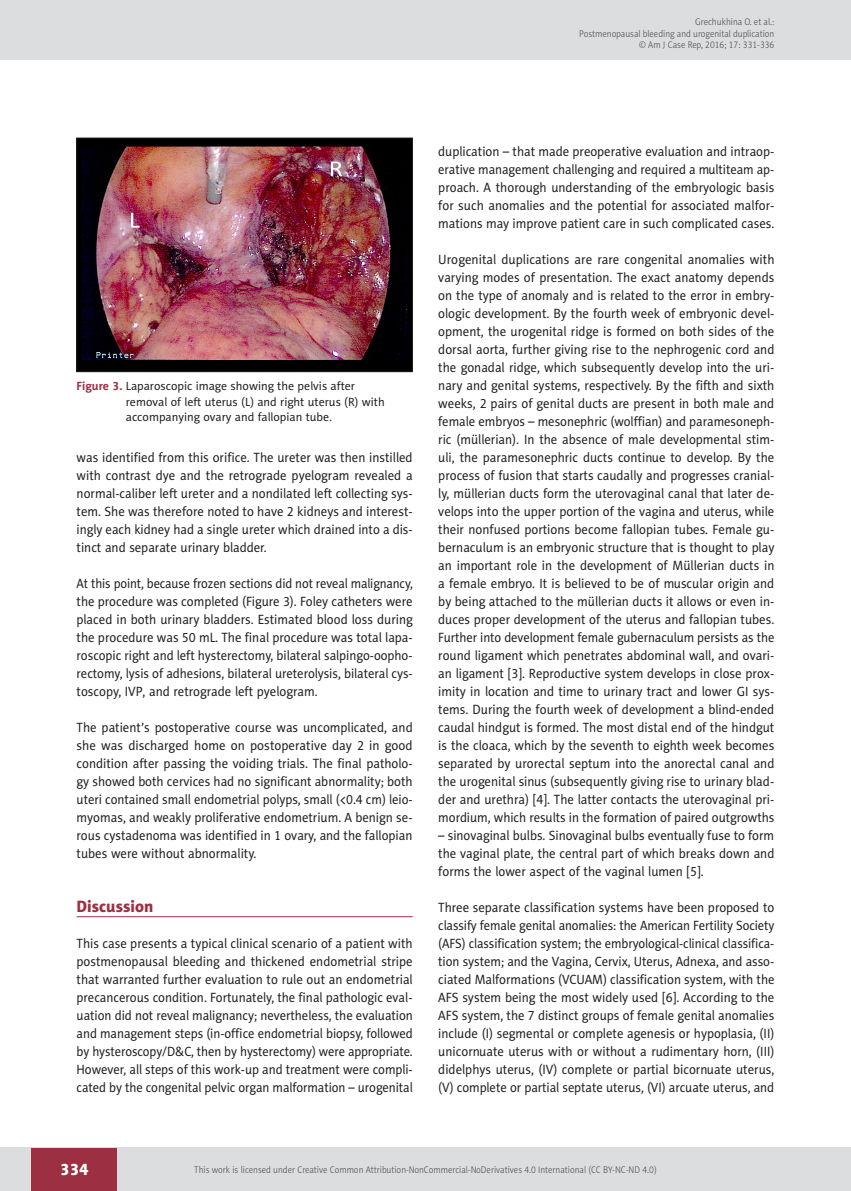
<style>
.page{position:relative;width:851px;height:1191px;background:#fff}
.page>*{position:absolute;margin:0;border:0;box-sizing:border-box;transform-origin:0 0}
.AJCR_Headline_1{font:16.5px "Naomi Sans EFN Heavy";color:#9d2f42}
.t1{font:16.5px "Naomi Sans EFN Heavy";color:#fff}
.AJCR_Body{font:13.5px/18px "Naomi Sans EFN";color:#231f20;text-align:justify;scale:.95 1}
.AJCR_Body-2{font:13.5px/18px "Naomi Sans EFN";color:#231f20;text-align:justify;scale:.96 1}
.AJCR_Body-3{font:13.5px/18px "Naomi Sans EFN";color:#231f20;text-align:justify;scale:.93 1}
.AJCR_Rycina_tytul{font:12px/15.8px "Naomi Sans EFN";color:#231f20}
.t2{font:9.75px/11.2px "Naomi Sans EFN Light";color:#57585a;text-align:right;scale:.9 1}
.s1{font-weight:700;color:#9d2f42}
</style>
<div class="page">
<hr style="left:77px;top:916px;width:335px;height:1px;background:#9d2f42">
<img style="left:79px;top:140px;width:331px;height:230px">
<div style="left:77px;top:138px;width:335px;height:234px;border:1px solid #231f20"></div>
<div style="left:0;top:1148px;width:850px;height:43px;background:#dcdddf"></div>
<div style="left:32px;top:1147px;width:85px;height:43px;background:#9d2f42"></div>
<div style="left:0;top:0;width:850px;height:60px;background:#dcdddf"></div>
<hr style="left:850px;top:0;width:1px;height:60px;background:#dcdddf">
<p class="t2" style="left:579px;top:16px;width:218px">Grechukhina O. et al.:<br>Postmenopausal bleeding and urogenital duplication © Am J Case Rep, 2016; 17: 331-336</p>
<p class="AJCR_Rycina_tytul" style="left:126px;top:378px;width:260px;text-indent:-49px"><span class="s1">Figure 3.</span> Laparoscopic image showing the pelvis after removal of left uterus (L) and right uterus (R) with accompanying ovary and fallopian tube.</p>
<p class="AJCR_Body" style="left:77px;top:448px;width:355px">was identified from this orifice. The ureter was then instilled with contrast dye and the retrograde pyelogram revealed a normal-caliber left ureter and a nondilated left collecting sys&shy;tem. She was therefore noted to have 2 kidneys and interest&shy;ingly each kidney had a single ureter which drained into a dis&shy;tinct and separate urinary bladder.</p>
<p class="AJCR_Body-3" style="left:77px;top:574px;width:363px">At this point, because frozen sections did not reveal malignancy, the procedure was completed (Figure 3). Foley catheters were placed in both urinary bladders. Estimated blood loss during the procedure was 50 mL. The final procedure was total lapa&shy;roscopic right and left hysterectomy, bilateral salpingo-oopho&shy;rectomy, lysis of adhesions, bilateral ureterolysis, bilateral cys&shy;toscopy, IVP, and retrograde left pyelogram.</p>
<p class="AJCR_Body" style="left:77px;top:718px;width:355px">The patient’s postoperative course was uncomplicated, and she was discharged home on postoperative day 2 in good condition after passing the voiding trials. The final patholo&shy;gy showed both cervices had no significant abnormality; both uteri contained small endometrial polyps, small (&lt;0.4 cm) leio&shy;myomas, and weakly proliferative endometrium. A benign se&shy;rous cystadenoma was identified in 1 ovary, and the fallopian tubes were without abnormality.</p>
<p class="AJCR_Headline_1" style="left:77px;top:896px;width:78px">Discussion</p>
<p class="AJCR_Body" style="left:77px;top:934px;width:355px">This case presents a typical clinical scenario of a patient with postmenopausal bleeding and thickened endometrial stripe that warranted further evaluation to rule out an endometrial precancerous condition. Fortunately, the final pathologic eval&shy;uation did not reveal malignancy; nevertheless, the evaluation and management steps (in-office endometrial biopsy, followed by hysteroscopy/D&amp;C, then by hysterectomy) were appropriate.<br>However, all steps of this work-up and treatment were compli&shy;cated by the congenital pelvic organ malformation – urogenital</p>
<p class="AJCR_Body" style="left:438px;top:142px;width:355px">duplication – that made preoperative evaluation and intraop&shy;erative management challenging and required a multiteam ap&shy;proach. A thorough understanding of the embryologic basis for such anomalies and the potential for associated malfor&shy;mations may improve patient care in such complicated cases.</p>
<p class="AJCR_Body-2" style="left:438px;top:250px;width:352px">Urogenital duplications are rare congenital anomalies with varying modes of presentation. The exact anatomy depends on the type of anomaly and is related to the error in embry&shy;ologic development. By the fourth week of embryonic devel&shy;opment, the urogenital ridge is formed on both sides of the dorsal aorta, further giving rise to the nephrogenic cord and the gonadal ridge, which subsequently develop into the uri&shy;nary and genital systems, respectively. By the fifth and sixth weeks, 2 pairs of genital ducts are present in both male and female embryos – mesonephric (wolffian) and paramesoneph&shy;ric (müllerian). In the absence of male developmental stim&shy;uli, the paramesonephric ducts continue to develop. By the process of fusion that starts caudally and progresses cranial&shy;ly, müllerian ducts form the uterovaginal canal that later de&shy;velops into the upper portion of the vagina and uterus, while their nonfused portions become fallopian tubes. Female gu&shy;bernaculum is an embryonic structure that is thought to play an important role in the development of Müllerian ducts in a female embryo. It is believed to be of muscular origin and by being attached to the müllerian ducts it allows or even in&shy;duces proper development of the uterus and fallopian tubes.<br>Further into development female gubernaculum persists as the round ligament which penetrates abdominal wall, and ovari&shy;an ligament [3]. Reproductive system develops in close prox&shy;imity in location and time to urinary tract and lower GI sys&shy;tems. During the fourth week of development a blind-ended caudal hindgut is formed. The most distal end of the hindgut is the cloaca, which by the seventh to eighth week becomes separated by urorectal septum into the anorectal canal and the urogenital sinus (subsequently giving rise to urinary blad&shy;der and urethra) [4]. The latter contacts the uterovaginal pri&shy;mordium, which results in the formation of paired outgrowths</p>
<p class="AJCR_Body" style="left:438px;top:826px;width:355px">– sinovaginal bulbs. Sinovaginal bulbs eventually fuse to form the vaginal plate, the central part of which breaks down and forms the lower aspect of the vaginal lumen [5].</p>
<p class="AJCR_Body" style="left:438px;top:898px;width:355px">Three separate classification systems have been proposed to classify female genital anomalies: the American Fertility Society (AFS) classification system; the embryological-clinical classifica&shy;tion system; and the Vagina, Cervix, Uterus, Adnexa, and asso&shy;ciated Malformations (VCUAM) classification system, with the AFS system being the most widely used [6]. According to the AFS system, the 7 distinct groups of female genital anomalies include (I) segmental or complete agenesis or hypoplasia, (II) unicornuate uterus with or without a rudimentary horn, (III) didelphys uterus, (IV) complete or partial bicornuate uterus, (V) complete or partial septate uterus, (VI) arcuate uterus, and</p>
<p class="t1" style="left:60px;top:1159px;width:30px">334</p>
<p class="t2" style="left:194px;top:1164px;width:515px">This work is licensed under Creative Common Attribution-NonCommercial-NoDerivatives 4.0 International (CC BY-NC-ND 4.0)</p>
</div>
